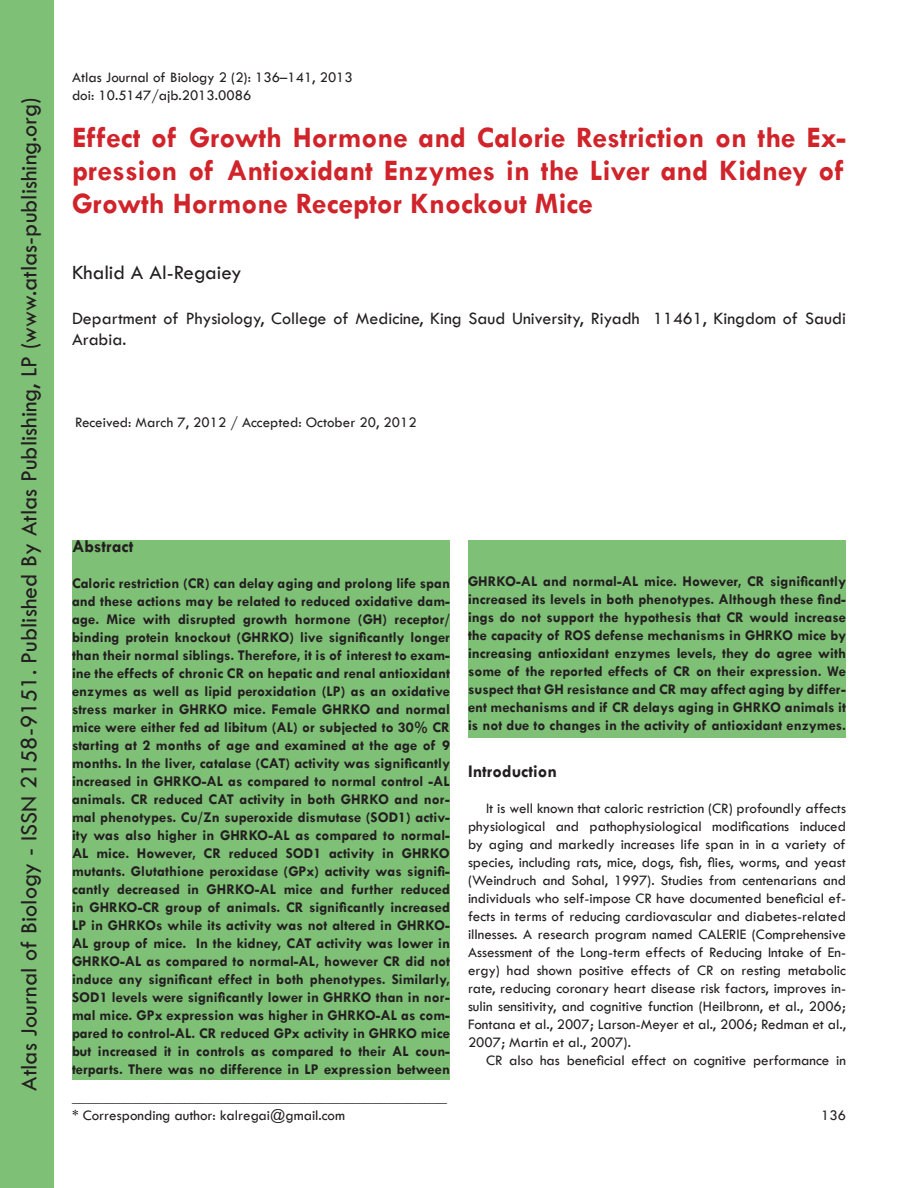
<style>
.page{position:relative;width:918px;height:1188px;background:#fff}
.page>*{position:absolute;margin:0;border:0;box-sizing:border-box;transform-origin:0 0}
.t1{font:700 30px/33px "Tw Cen";color:#d1232a;text-align:justify}
.t2{font:24px "Tw Cen";color:#231f20}
.t3{font:21px "Tw Cen";color:#231f20}
.t4{font:18px/21px "Tw Cen";color:#231f20}
.t5{font:700 18px "Tw Cen";color:#231f20}
.t6{font:700 15px/18px "Tw Cen";color:#231f20;text-align:justify}
.t7{font:15px/18px "Tw Cen";color:#231f20;text-align:justify}
</style>
<div class="page">
<div style="left:0;top:0;width:54px;height:1188px;background:#7fc077"></div>
<div style="left:72px;top:540px;width:378px;height:540px;background:#7fc077"></div>
<div style="left:468px;top:540px;width:378px;height:198px;background:#7fc077"></div>
<p class="t2" style="left:15px;top:1091px;width:995px;rotate:-90deg">Atlas Journal of Biology - ISSN 2158-9151. Published By Atlas Publishing, LP (www.atlas-publishing.org)</p>
<p class="t7" style="left:72px;top:69px;width:282px">Atlas Journal of Biology 2 (2): 136–141, 2013</p>
<p class="t7" style="left:72px;top:87px;width:181px">doi: 10.5147/ajb.2013.0086</p>
<p class="t1" style="left:72px;top:120px;width:776px">Effect of Growth Hormone and Calorie Restriction on the Ex&shy;pression of Antioxidant Enzymes in the Liver and Kidney of Growth Hormone Receptor Knockout Mice</p>
<p class="t3" style="left:72px;top:259px;width:171px">Khalid A Al-Regaiey</p>
<p class="t4" style="left:72px;top:307px;width:775px">Department of Physiology, College of Medicine, King Saud University, Riyadh 11461, Kingdom of Saudi<br>Arabia.</p>
<p class="t7" style="left:75px;top:413px;width:343px">Received: March 7, 2012 / Accepted: October 20, 2012</p>
<p class="t5" style="left:72px;top:536px;width:63px">Abstract</p>
<p class="t6" style="left:72px;top:574px;width:380px">Caloric restriction (CR) can delay aging and prolong life span and these actions may be related to reduced oxidative dam&shy;age. Mice with disrupted growth hormone (GH) receptor/ binding protein knockout (GHRKO) live significantly longer than their normal siblings. Therefore, it is of interest to exam&shy;ine the effects of chronic CR on hepatic and renal antioxidant enzymes as well as lipid peroxidation (LP) as an oxidative stress marker in GHRKO mice. Female GHRKO and normal mice were either fed ad libitum (AL) or subjected to 30% CR starting at 2 months of age and examined at the age of 9 months. In the liver, catalase (CAT) activity was significantly increased in GHRKO-AL as compared to normal control -AL animals. CR reduced CAT activity in both GHRKO and nor&shy;mal phenotypes. Cu/Zn superoxide dismutase (SOD1) activ&shy;ity was also higher in GHRKO-AL as compared to normal-AL mice. However, CR reduced SOD1 activity in GHRKO mutants. Glutathione peroxidase (GPx) activity was signifi&shy;cantly decreased in GHRKO-AL mice and further reduced in GHRKO-CR group of animals. CR significantly increased LP in GHRKOs while its activity was not altered in GHRKO-AL group of mice. In the kidney, CAT activity was lower in GHRKO-AL as compared to normal-AL, however CR did not induce any significant effect in both phenotypes. Similarly, SOD1 levels were significantly lower in GHRKO than in nor&shy;mal mice. GPx expression was higher in GHRKO-AL as com&shy;pared to control-AL. CR reduced GPx activity in GHRKO mice but increased it in controls as compared to their AL coun&shy;terparts. There was no difference in LP expression between</p>
<p class="t6" style="left:468px;top:572px;width:380px">GHRKO-AL and normal-AL mice. However, CR significantly increased its levels in both phenotypes. Although these find&shy;ings do not support the hypothesis that CR would increase the capacity of ROS defense mechanisms in GHRKO mice by increasing antioxidant enzymes levels, they do agree with some of the reported effects of CR on their expression. We suspect that GH resistance and CR may affect aging by differ&shy;ent mechanisms and if CR delays aging in GHRKO animals it is not due to changes in the activity of antioxidant enzymes.</p>
<p class="t5" style="left:468px;top:761px;width:90px">Introduction</p>
<p class="t7" style="left:468px;top:800px;width:380px;text-indent:18px">It is well known that caloric restriction (CR) profoundly affects physiological and pathophysiological modifications induced by aging and markedly increases life span in in a variety of species, including rats, mice, dogs, fish, flies, worms, and yeast (Weindruch and Sohal, 1997). Studies from centenarians and individuals who self-impose CR have documented beneficial ef&shy;fects in terms of reducing cardiovascular and diabetes-related illnesses. A research program named CALERIE (Comprehensive Assessment of the Long-term effects of Reducing Intake of En&shy;ergy) had shown positive effects of CR on resting metabolic rate, reducing coronary heart disease risk factors, improves in&shy;sulin sensitivity, and cognitive function (Heilbronn, et al., 2006; Fontana et al., 2007; Larson-Meyer et al., 2006; Redman et al., 2007; Martin et al., 2007).</p>
<p class="t7" style="left:486px;top:1052px;width:361px">CR also has beneficial effect on cognitive performance in</p>
<p class="t7" style="left:72px;top:1088px;width:376px">__________________________________________________</p>
<p class="t7" style="left:72px;top:1106px;width:275px">* Corresponding author: kalregai@gmail.com</p>
<p class="t7" style="left:821px;top:1106px;width:26px">136</p>
</div>
